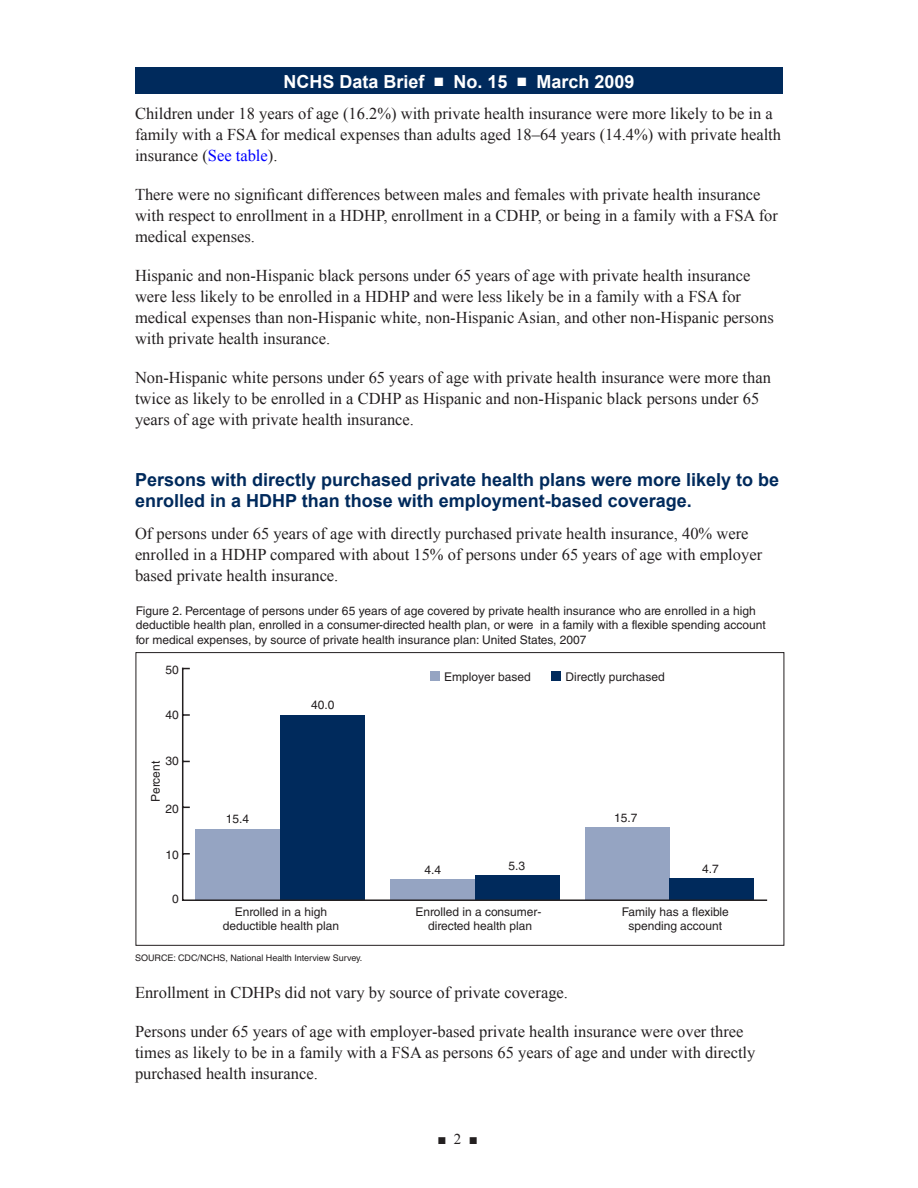
<style>
.page{position:relative;width:918px;height:1188px;background:#fff}
.page>*{position:absolute;margin:0;border:0;box-sizing:border-box;transform-origin:0 0}
.Heading_2{font:700 18px/21px "Arial";color:#002a5c}
.t1{font:700 18px "Arial";color:#fff}
.t2{font:16.5px/21px "Times New Roman";color:#231f20}
.t3{font:15px "Times New Roman";color:#231f20}
.t4{font:12px/14.4px "Helvetica LT Std";color:#231f20;text-align:center}
.t5{font:9px "Helvetica LT Std";color:#231f20}
.s1{color:#00f}
</style>
<div class="page">
<div style="left:135px;top:68px;width:648px;height:26px;background:#002a5c"></div>
<div style="left:195px;top:829px;width:85px;height:71px;background:#95a4c2"></div>
<div style="left:390px;top:880px;width:85px;height:20px;background:#95a4c2"></div>
<div style="left:585px;top:827px;width:85px;height:73px;background:#95a4c2"></div>
<div style="left:280px;top:715px;width:85px;height:185px;background:#002a5c"></div>
<div style="left:475px;top:876px;width:84px;height:24px;background:#002a5c"></div>
<div style="left:670px;top:878px;width:84px;height:22px;background:#002a5c"></div>
<hr style="left:182px;top:669px;width:1px;height:231px;background:#231f20">
<svg style="left:183px;top:853px;width:6px;height:2px"></svg>
<svg style="left:183px;top:714px;width:6px;height:2px"></svg>
<hr style="left:183px;top:899px;width:583px;height:2px;background:#231f20">
<div style="left:430px;top:671px;width:10px;height:10px;background:#95a4c2"></div>
<div style="left:552px;top:671px;width:9px;height:10px;background:#002a5c"></div>
<p class="t1" style="left:284px;top:69px;width:352px">NCHS Data Brief ■ No. 15 ■ March 2009</p>
<p class="t2" style="left:135px;top:103px;width:648px">Children under 18 years of age (16.2%) with private health insurance were more likely to be in a family with a FSA for medical expenses than adults aged 18–64 years (14.4%) with private health insurance (<span class="s1">See table</span>).</p>
<p class="t2" style="left:135px;top:184px;width:644px">There were no significant differences between males and females with private health insurance with respect to enrollment in a HDHP, enrollment in a CDHP, or being in a family with a FSA for medical expenses.</p>
<p class="t2" style="left:135px;top:265px;width:640px">Hispanic and non-Hispanic black persons under 65 years of age with private health insurance were less likely to be enrolled in a HDHP and were less likely be in a family with a FSA for medical expenses than non-Hispanic white, non-Hispanic Asian, and other non-Hispanic persons with private health insurance.</p>
<p class="t2" style="left:135px;top:367px;width:638px">Non-Hispanic white persons under 65 years of age with private health insurance were more than twice as likely to be enrolled in a CDHP as Hispanic and non-Hispanic black persons under 65 years of age with private health insurance.</p>
<p class="Heading_2" style="left:135px;top:470px;width:646px">Persons with directly purchased private health plans were more likely to be enrolled in a HDHP than those with employment-based coverage.</p>
<p class="t2" style="left:135px;top:523px;width:629px">Of persons under 65 years of age with directly purchased private health insurance, 40% were enrolled in a HDHP compared with about 15% of persons under 65 years of age with employer based private health insurance.</p>
<p class="t4" style="left:136px;top:603px;width:632px;text-align:left">Figure 2. Percentage of persons under 65 years of age covered by private health insurance who are enrolled in a high deductible health plan, enrolled in a consumer-directed health plan, or were in a family with a flexible spending account for medical expenses, by source of private health insurance plan: United States, 2007</p>
<p class="t4" style="left:165px;top:662px;width:15px">50</p>
<p class="t4" style="left:165px;top:707px;width:15px">40</p>
<p class="t4" style="left:165px;top:754px;width:15px">30</p>
<p class="t4" style="left:149px;top:802px;width:42px;rotate:-90deg">Percent</p>
<p class="t4" style="left:165px;top:801px;width:15px">20</p>
<p class="t4" style="left:165px;top:848px;width:15px">10</p>
<p class="t4" style="left:172px;top:892px;width:8px">0</p>
<p class="t4" style="left:226px;top:812px;width:25px">15.4</p>
<p class="t4" style="left:311px;top:698px;width:25px">40.0</p>
<p class="t4" style="left:444px;top:669px;width:88px">Employer based</p>
<p class="t4" style="left:566px;top:669px;width:101px">Directly purchased</p>
<p class="t4" style="left:425px;top:863px;width:18px">4.4</p>
<p class="t4" style="left:614px;top:810px;width:25px">15.7</p>
<p class="t4" style="left:508px;top:858px;width:18px">5.3</p>
<p class="t4" style="left:702px;top:862px;width:18px">4.7</p>
<p class="t4" style="left:223px;top:905px;width:118px">Enrolled in a high deductible health plan</p>
<p class="t4" style="left:415px;top:905px;width:128px">Enrolled in a consumer&shy;directed health plan</p>
<p class="t4" style="left:622px;top:904px;width:108px">Family has a flexible spending account</p>
<p class="t5" style="left:135px;top:952px;width:229px">SOURCE: CDC/NCHS, National Health Interview Survey.</p>
<p class="t2" style="left:135px;top:982px;width:435px">Enrollment in CDHPs did not vary by source of private coverage.</p>
<p class="t2" style="left:135px;top:1021px;width:622px">Persons under 65 years of age with employer-based private health insurance were over three times as likely to be in a family with a FSA as persons 65 years of age and under with directly purchased health insurance.</p>
<p class="t3" style="left:437px;top:1129px;width:42px">■2■</p>
</div>
